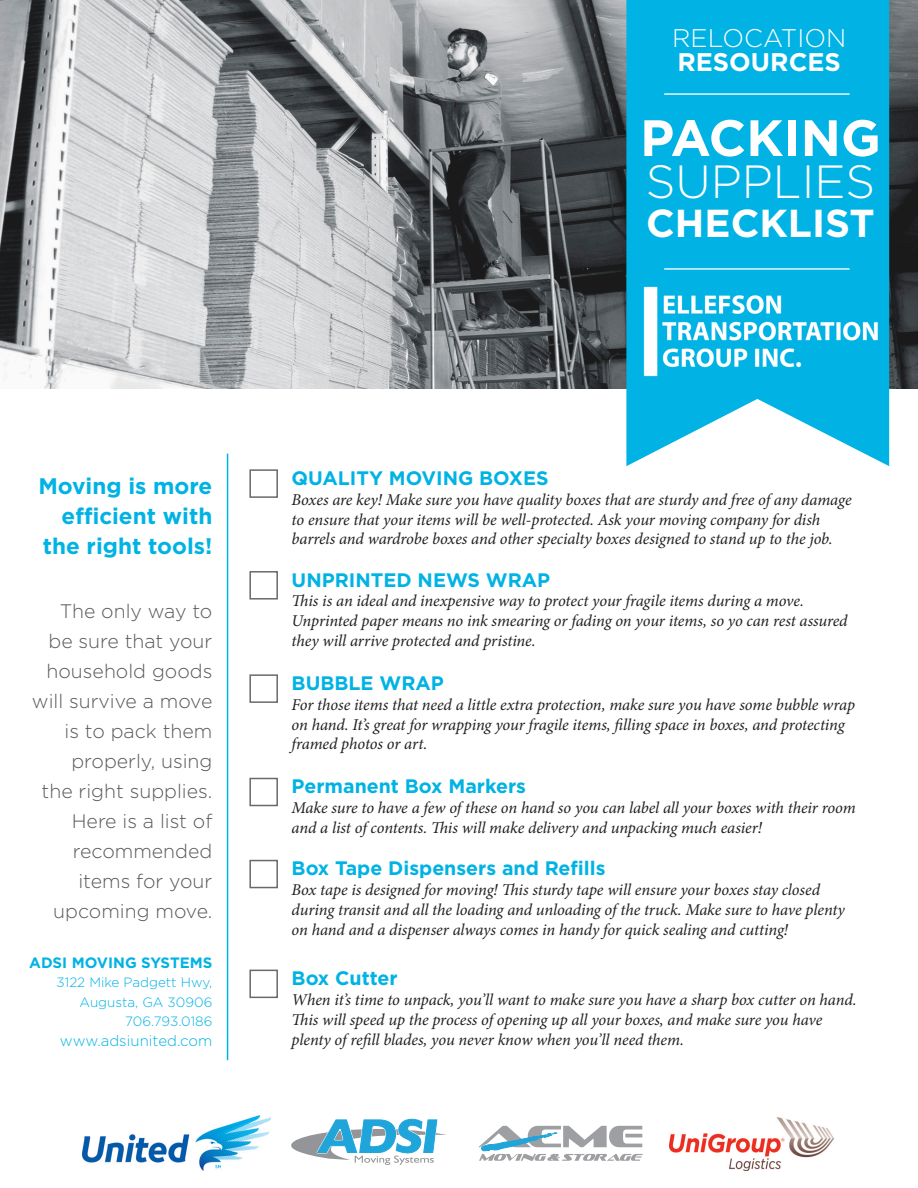
<style>
.page{position:relative;width:918px;height:1188px;background:#fff}
.page>*{position:absolute;margin:0;border:0;box-sizing:border-box;transform-origin:0 0}
.t1{font:700 51px "Gotham";color:#fff}
.t2{font:300 46.5px "Gotham";color:#fff}
.t3{font:700 39px "Gotham";color:#fff}
.t4{font:300 25.5px/24px "Gotham";color:#fff}
.t5{font:700 22.5px/30px "Gotham";color:#00b3e4;text-align:right}
.t6{font:300 19.5px/30px "Gotham";color:#57585a;text-align:right}
.t7{font:700 19.5px "Gotham";color:#00b3e4}
.t8{font:italic 16.5px/19.8px "Minion Pro";letter-spacing:-.01em;color:#231f20}
.t9{font:300 15px "Gotham";color:#00b3e4}
.t10{font:700 15px "Gotham";color:#00b3e4}
.t11{font:300 13.5px/19.5px "Gotham";color:#00b3e4;text-align:right}
.s1{font-weight:700}
</style>
<div class="page">
<img style="left:0;top:0;width:918px;height:389px">
<svg style="left:626px;top:0;width:263px;height:466px;background:#17b9e6"></svg>
<hr style="left:664px;top:268px;width:186px;height:2px;background:#fff">
<hr style="left:664px;top:93px;width:186px;height:2px;background:#fff">
<img style="left:639px;top:283px;width:246px;height:99px">
<svg style="left:291px;top:1118px;width:155px;height:47px"></svg>
<svg style="left:479px;top:1126px;width:164px;height:35px"></svg>
<img style="left:670px;top:1118px;width:164px;height:52px">
<img style="left:82px;top:1115px;width:189px;height:55px">
<hr style="left:227px;top:454px;width:1px;height:606px;background:#00b3e4">
<div style="left:249px;top:571px;width:29px;height:29px;border:2px solid #57585a"></div>
<div style="left:249px;top:469px;width:29px;height:29px;border:2px solid #57585a"></div>
<div style="left:249px;top:674px;width:29px;height:29px;border:2px solid #57585a"></div>
<div style="left:249px;top:778px;width:29px;height:28px;border:2px solid #57585a"></div>
<div style="left:249px;top:860px;width:29px;height:28px;border:2px solid #57585a"></div>
<div style="left:249px;top:970px;width:29px;height:28px;border:2px solid #57585a"></div>
<p class="t4" style="left:672px;top:25px;width:175px">RELOCATION<br><span class="s1">RESOURCES</span></p>
<p class="t1" style="left:640px;top:104px;width:242px">PACKING</p>
<p class="t2" style="left:646px;top:156px;width:231px">SUPPLIES</p>
<p class="t3" style="left:646px;top:197px;width:230px">CHECKLIST</p>
<p class="t5" style="left:38px;top:471px;width:176px">Moving is more efficient with the right tools!</p>
<p class="t6" style="left:32px;top:596px;width:182px">The only way to be sure that your household goods will survive a move is to pack them properly, using<br>the right supplies.<br>Here is a list of recommended items for your upcoming move.</p>
<p class="t10" style="left:29px;top:952px;width:185px">ADSI MOVING SYSTEMS</p>
<p class="t11" style="left:57px;top:973px;width:157px">3122 Mike Padgett Hwy,<br>Augusta, GA 30906</p>
<p class="t11" style="left:125px;top:1012px;width:89px">706.793.0186</p>
<p class="t9" style="left:60px;top:1032px;width:154px">www.adsiunited.com</p>
<p class="t7" style="left:292px;top:465px;width:259px">QUALITY MOVING BOXES</p>
<p class="t8" style="left:292px;top:490px;width:562px">Boxes are key! Make sure you have quality boxes that are sturdy and free of any damage to ensure that your items will be well-protected. Ask your moving company for dish barrels and wardrobe boxes and other specialty boxes designed to stand up to the job.</p>
<p class="t7" style="left:292px;top:567px;width:260px">UNPRINTED NEWS WRAP</p>
<p class="t8" style="left:292px;top:591px;width:558px">This is an ideal and inexpensive way to protect your fragile items during a move.<br>Unprinted paper means no ink smearing or fading on your items, so yo can rest assured they will arrive protected and pristine.</p>
<p class="t7" style="left:292px;top:670px;width:154px">BUBBLE WRAP</p>
<p class="t8" style="left:292px;top:695px;width:565px">For those items that need a little extra protection, make sure you have some bubble wrap on hand. It’s great for wrapping your fragile items, filling space in boxes, and protecting framed photos or art.</p>
<p class="t7" style="left:292px;top:774px;width:236px">Permanent Box Markers</p>
<p class="t8" style="left:292px;top:798px;width:566px">Make sure to have a few of these on hand so you can label all your boxes with their room and a list of contents. This will make delivery and unpacking much easier!</p>
<p class="t7" style="left:292px;top:856px;width:315px">Box Tape Dispensers and Refills</p>
<p class="t8" style="left:292px;top:880px;width:555px">Box tape is designed for moving! This sturdy tape will ensure your boxes stay closed during transit and all the loading and unloading of the truck. Make sure to have plenty on hand and a dispenser always comes in handy for quick sealing and cutting!</p>
<p class="t7" style="left:292px;top:965px;width:108px">Box Cutter</p>
<p class="t8" style="left:292px;top:990px;width:567px">When it’s time to unpack, you’ll want to make sure you have a sharp box cutter on hand.<br>This will speed up the process of opening up all your boxes, and make sure you have plenty of refill blades, you never know when you’ll need them.</p>
</div>
